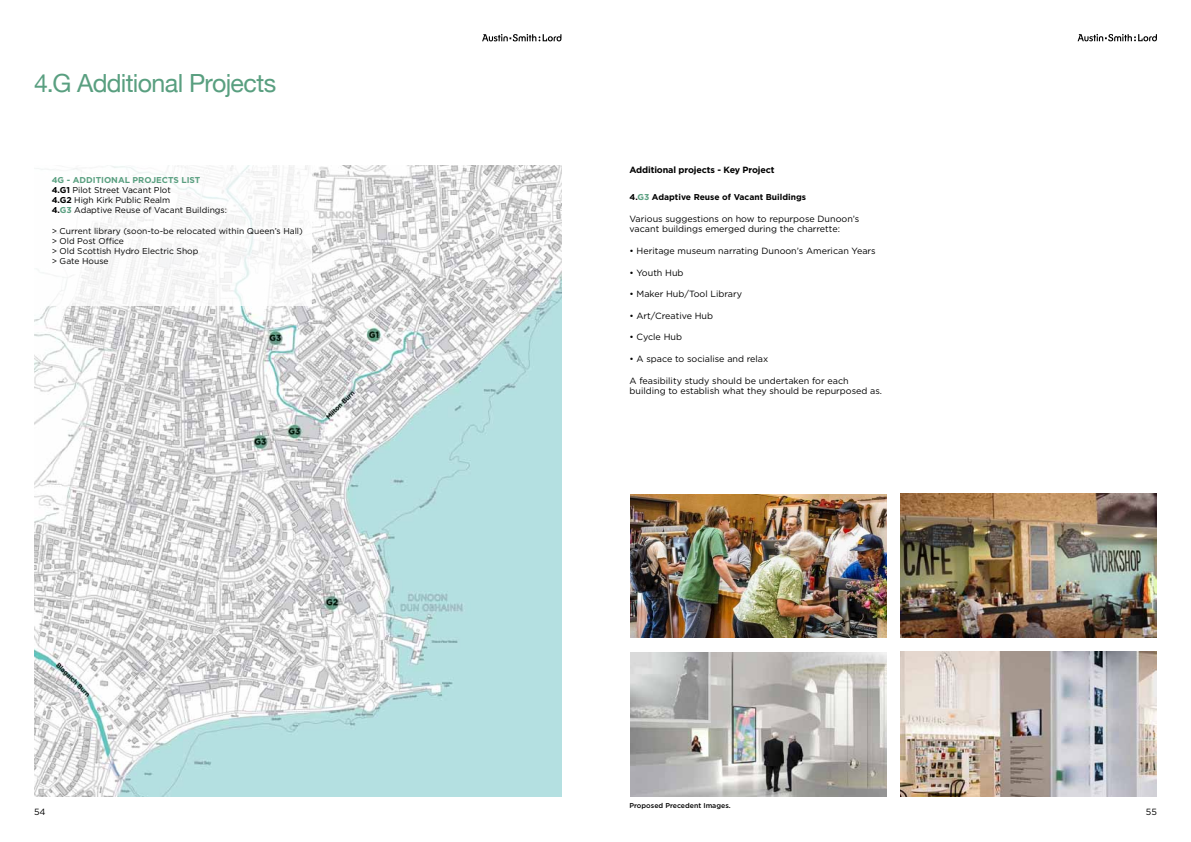
<style>
.page{position:relative;width:1191px;height:842px;background:#fff}
.page>*{position:absolute;margin:0;border:0;box-sizing:border-box;transform-origin:0 0}
.t1{font:25px "Helvetica Neue";letter-spacing:-.025em;color:#599f80}
.t2{font:9px/10.8px "Gotham";color:#000}
.t3{font:700 9px "Gotham";letter-spacing:-.015em;color:#000}
.t4{font:8.5px/10.2px "Gotham";color:#000}
.t5{font:700 8.5px "Gotham";color:#000}
.t6{font:700 8.5px "Gotham";color:#599f80}
.t7{font:500 7px "Gotham";color:#000}
.s1{font-weight:700}
.s2{font-weight:700;color:#599f80}
.s3{color:#599f80}
</style>
<div class="page">
<img style="left:34px;top:166px;width:527px;height:631px">
<svg style="left:482px;top:34px;width:79px;height:7px"></svg>
<svg style="left:1077px;top:34px;width:80px;height:7px"></svg>
<div style="left:28px;top:165px;width:284px;height:140px;background:#fff"></div>
<img style="left:630px;top:494px;width:256px;height:144px">
<img style="left:900px;top:493px;width:256px;height:145px">
<img style="left:630px;top:652px;width:256px;height:144px">
<img style="left:900px;top:651px;width:256px;height:146px">
<h1 class="t1" style="left:34px;top:68px;width:244px">4.G Additional Projects</h1>
<p class="t6" style="left:52px;top:174px;width:34px">4G - Additional</p>
<p class="t6" style="left:133px;top:174px;width:12px">Projects</p>
<p class="t6" style="left:181px;top:174px;width:20px">LIST</p>
<p class="t4" style="left:52px;top:184px;width:177px"><span class="s1">4.G1</span> Pilot Street Vacant Plot<br><span class="s1">4.G2</span> High Kirk Public Realm<br><span class="s1">4.</span><span class="s2">G3</span> Adaptive Reuse of Vacant Buildings:</p>
<p class="t4" style="left:52px;top:225px;width:253px">&gt; Current library (soon-to-be relocated within Queen’s Hall) &gt; Old Post Office<br>&gt; Old Scottish Hydro Electric Shop<br>&gt; Gate House</p>
<p class="t3" style="left:629px;top:164px;width:147px">Additional projects - Key Project</p>
<p class="t5" style="left:629px;top:191px;width:178px">4.<span class="s3">G3</span> Adaptive Reuse of Vacant Buildings</p>
<p class="t2" style="left:629px;top:213px;width:231px">Various suggestions on how to repurpose Dunoon’s vacant buildings emerged during the charrette:</p>
<p class="t2" style="left:629px;top:245px;width:248px">• Heritage museum narrating Dunoon’s American Years</p>
<p class="t2" style="left:629px;top:267px;width:56px">• Youth Hub</p>
<p class="t2" style="left:629px;top:288px;width:114px">• Maker Hub/Tool Library</p>
<p class="t2" style="left:629px;top:310px;width:85px">• Art/Creative Hub</p>
<p class="t2" style="left:629px;top:332px;width:54px">• Cycle Hub</p>
<p class="t2" style="left:629px;top:353px;width:140px">• A space to socialise and relax</p>
<p class="t2" style="left:629px;top:375px;width:254px">A feasibility study should be undertaken for each building to establish what they should be repurposed as.</p>
<p class="t7" style="left:629px;top:801px;width:103px">Proposed Precedent Images.</p>
<p class="t2" style="left:34px;top:806px;width:13px">54</p>
<p class="t2" style="left:1146px;top:806px;width:13px">55</p>
</div>
